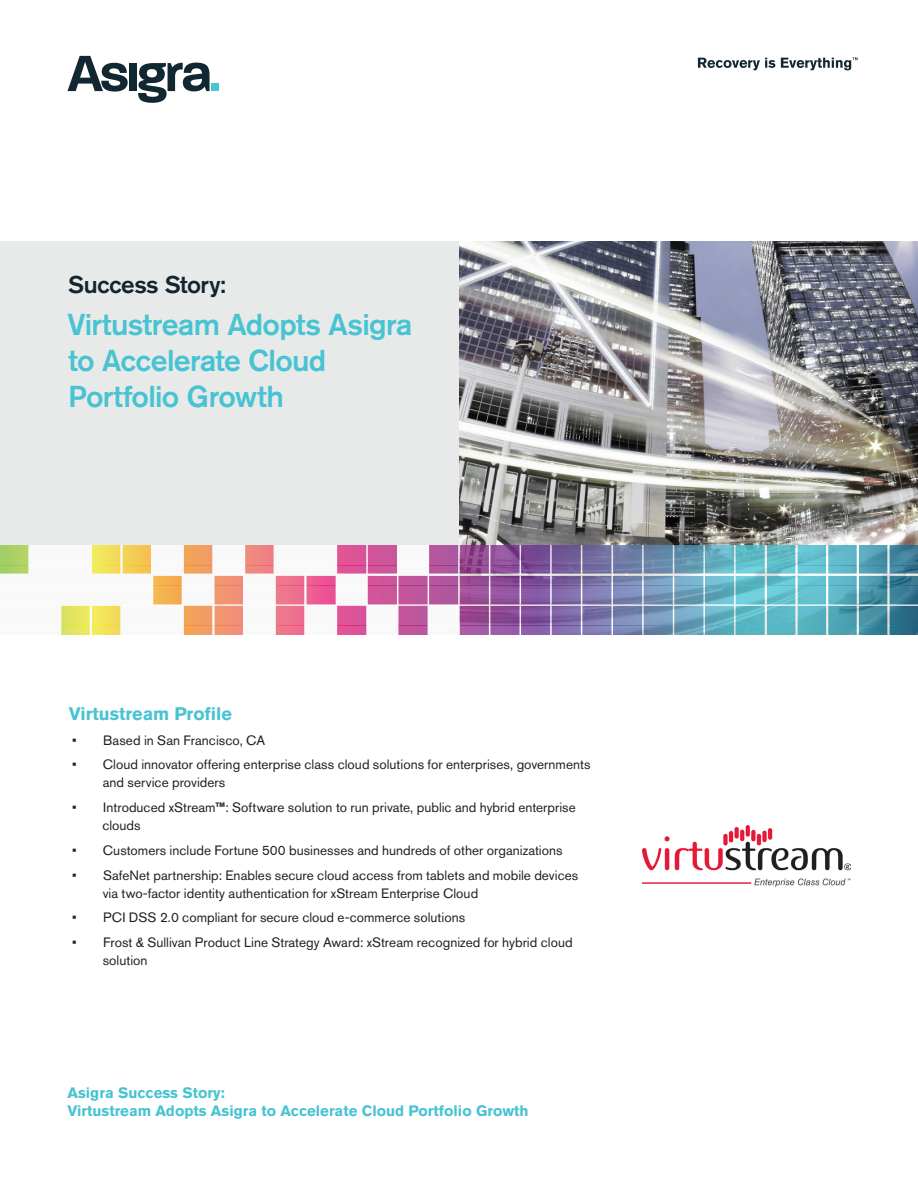
<style>
.page{position:relative;width:918px;height:1188px;background:#fff}
.page>*{position:absolute;margin:0;border:0;box-sizing:border-box;transform-origin:0 0}
.intro_text{font:500 30px/36px "Akzidenz Grotesk Std";letter-spacing:-.025em;color:#47c3d2}
.intro_text-2{font:500 24px "Akzidenz Grotesk Std";letter-spacing:-.02em;color:#112530}
.text{font:700 18px "Akzidenz Grotesk Std";color:#47c3d2}
.t1{font:700 15px/18px "Akzidenz Grotesk Std";color:#47c3d2}
.t2{font:13.5px/18px "Akzidenz Grotesk Std";color:#231f20}
.s1{font-weight:700}
</style>
<div class="page">
<svg style="left:698px;top:58px;width:77px;height:12px"></svg>
<svg style="left:781px;top:57px;width:77px;height:13px"></svg>
<div style="left:129px;top:63px;width:8px;height:28px;background:#112731"></div>
<div style="left:212px;top:83px;width:7px;height:8px;background:#47c3d2"></div>
<svg style="left:67px;top:56px;width:61px;height:36px"></svg>
<svg style="left:138px;top:63px;width:72px;height:40px"></svg>
<img style="left:459px;top:241px;width:459px;height:304px">
<div style="left:0;top:241px;width:459px;height:394px;background:#e8eaea"></div>
<img style="left:0;top:545px;width:918px;height:90px">
<img style="left:642px;top:825px;width:208px;height:62px">
<p class="intro_text-2" style="left:68px;top:269px;width:159px">Success Story:</p>
<p class="intro_text" style="left:67px;top:306px;width:346px">Virtustream Adopts Asigra to Accelerate Cloud<br>Portfolio Growth</p>
<p class="text" style="left:69px;top:703px;width:165px">Virtustream Profile</p>
<p class="t2" style="left:72px;top:731px;width:195px">• Based in San Francisco, CA</p>
<p class="t2" style="left:103px;top:756px;width:489px;text-indent:-31px">• Cloud innovator offering enterprise class cloud solutions for enterprises, governments and service providers</p>
<p class="t2" style="left:102px;top:798px;width:475px;text-indent:-30px">• Introduced xStream<span class="s1">™</span>: Software solution to run private, public and hybrid enterprise clouds</p>
<p class="t2" style="left:72px;top:841px;width:492px">• Customers include Fortune 500 businesses and hundreds of other organizations</p>
<p class="t2" style="left:103px;top:866px;width:477px;text-indent:-31px">• SafeNet partnership: Enables secure cloud access from tablets and mobile devices via two-factor identity authentication for xStream Enterprise Cloud</p>
<p class="t2" style="left:72px;top:909px;width:395px">• PCI DSS 2.0 compliant for secure cloud e-commerce solutions</p>
<p class="t2" style="left:103px;top:933px;width:471px;text-indent:-31px">• Frost &amp; Sullivan Product Line Strategy Award: xStream recognized for hybrid cloud solution</p>
<p class="t1" style="left:68px;top:1084px;width:463px">Asigra Success Story:<br>Virtustream Adopts Asigra to Accelerate Cloud Portfolio Growth</p>
</div>
